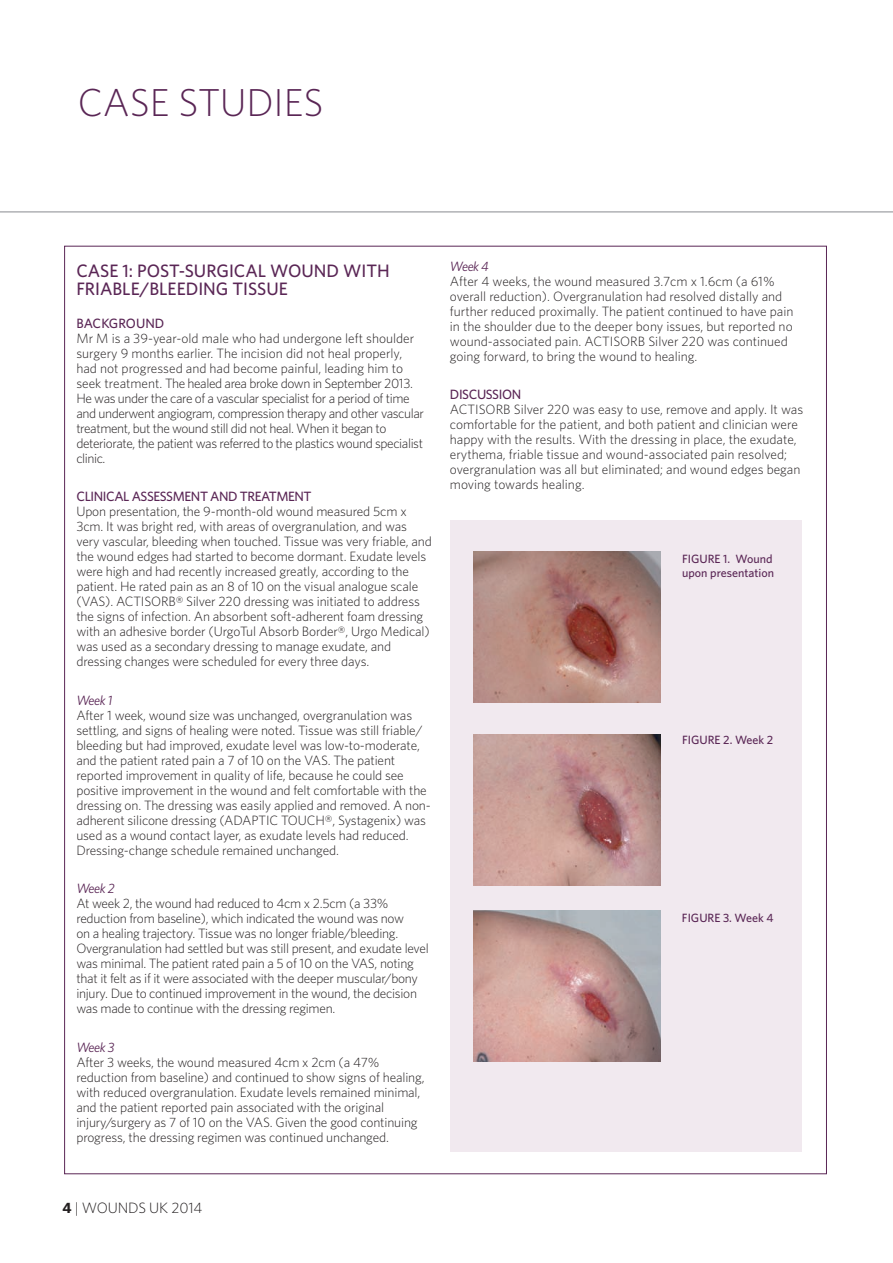
<style>
.page{position:relative;width:893px;height:1263px;background:#fff}
.page>*{position:absolute;margin:0;border:0;box-sizing:border-box;transform-origin:0 0}
.t1{font:300 39px "Whitney";color:#5a2655}
.t2{font:500 18px "Whitney";color:#5a2655}
.t3{font:300 15px "Whitney";letter-spacing:-.01em;color:#231f20}
.t4{font:300 13.5px/15px "Whitney";letter-spacing:-.01em;color:#231f20}
.t5{font:300 13.5px/15px "Whitney";letter-spacing:-.03em;color:#231f20}
.t6{font:500 13.5px "Whitney";letter-spacing:-.03em;color:#5a2655}
.t7{font:italic 13.5px "Whitney";letter-spacing:-.03em;color:#5a2655}
.t8{font:500 12px/14.4px "Whitney";color:#5a2655;text-align:right}
.s1{font-weight:700}
</style>
<div class="page">
<hr style="left:0;top:211px;width:893px;height:2px;background:#b0b1b5">
<div style="left:451px;top:520px;width:351px;height:632px;background:#f1e9ef"></div>
<img style="left:473px;top:551px;width:188px;height:151px">
<img style="left:473px;top:735px;width:188px;height:150px">
<img style="left:473px;top:910px;width:188px;height:151px">
<h1 class="t1" style="left:78px;top:80px;width:48px">Case</h1>
<h1 class="t1" style="left:179px;top:80px;width:22px">studies</h1>
<h2 class="t2" style="left:76px;top:259px;width:169px">CASE 1: POST -SURGICAL</h2>
<h2 class="t2" style="left:270px;top:259px;width:121px">WOUND WITH</h2>
<h2 class="t2" style="left:76px;top:277px;width:35px">FRIABLE</h2>
<h2 class="t2" style="left:140px;top:277px;width:20px">/BLEE</h2>
<h2 class="t2" style="left:186px;top:277px;width:101px">DING TISSUE</h2>
<p class="t6" style="left:76px;top:315px;width:37px">BACKGROUND</p>
<p class="t5" style="left:76px;top:330px;width:349px">Mr M is a 39-year-old male who had undergone left shoulder surgery 9 months earlier. The incision did not heal properly, had not progressed and had become painful, leading him to seek treatment. The healed area broke down in September 2013.<br>He was under the care of a vascular specialist for a period of time and underwent angiogram, compression therapy and other vascular treatment, but the wound still did not heal. When it began to deteriorate, the patient was referred to the plastics wound specialist clinic.</p>
<p class="t6" style="left:76px;top:488px;width:148px">CLINI CAL ASSESSMENT AND</p>
<p class="t6" style="left:240px;top:488px;width:73px">TREATMENT</p>
<p class="t4" style="left:76px;top:504px;width:357px">Upon presentation, the 9-month-old wound measured 5cm x 3cm. It was bright red, with areas of overgranulation, and was very vascular, bleeding when touched. Tissue was very friable, and the wound edges had started to become dormant. Exudate levels were high and had recently increased greatly, according to the patient. He rated pain as an 8 of 10 on the visual analogue scale (VAS). ACTISORB® Silver 220 dressing was initiated to address the signs of infection. An absorbent soft-adherent foam dressing with an adhesive border (UrgoTul Absorb Border®, Urgo Medical) was used as a secondary dressing to manage exudate, and dressing changes were scheduled for every three days.</p>
<p class="t7" style="left:76px;top:692px;width:37px">Week 1</p>
<p class="t4" style="left:76px;top:707px;width:356px">After 1 week, wound size was unchanged, overgranulation was settling, and signs of healing were noted. Tissue was still friable/ bleeding but had improved, exudate level was low-to-moderate, and the patient rated pain a 7 of 10 on the VAS. The patient reported improvement in quality of life, because he could see positive improvement in the wound and felt comfortable with the dressing on. The dressing was easily applied and removed. A non&shy;adherent silicone dressing (ADAPTIC TOUCH®, Systagenix) was used as a wound contact layer, as exudate levels had reduced.<br>Dressing-change schedule remained unchanged.</p>
<p class="t7" style="left:76px;top:880px;width:40px">Week 2</p>
<p class="t4" style="left:76px;top:896px;width:354px">At week 2, the wound had reduced to 4cm x 2.5cm (a 33% reduction from baseline), which indicated the wound was now<br>on a healing trajectory. Tissue was no longer friable/bleeding.<br>Overgranulation had settled but was still present, and exudate level was minimal. The patient rated pain a 5 of 10 on the VAS, noting that it felt as if it were associated with the deeper muscular/bony injury. Due to continued improvement in the wound, the decision was made to continue with the dressing regimen.</p>
<p class="t7" style="left:76px;top:1039px;width:40px">Week 3</p>
<p class="t4" style="left:76px;top:1054px;width:350px">After 3 weeks, the wound measured 4cm x 2cm (a 47% reduction from baseline) and continued to show signs of healing, with reduced overgranulation. Exudate levels remained minimal, and the patient reported pain associated with the original injury/surgery as 7 of 10 on the VAS. Given the good continuing progress, the dressing regimen was continued unchanged.</p>
<p class="t7" style="left:450px;top:258px;width:41px">Week 4</p>
<p class="t4" style="left:450px;top:273px;width:345px">After 4 weeks, the wound measured 3.7cm x 1.6cm (a 61% overall reduction). Overgranulation had resolved distally and further reduced proximally. The patient continued to have pain in the shoulder due to the deeper bony issues, but reported no wound-associated pain. ACTISORB Silver 220 was continued going forward, to bring the wound to healing.</p>
<p class="t6" style="left:450px;top:386px;width:73px">DISC USS ION</p>
<p class="t4" style="left:450px;top:402px;width:355px">ACTISORB Silver 220 was easy to use, remove and apply. It was comfortable for the patient, and both patient and clinician were happy with the results. With the dressing in place, the exudate, erythema, friable tissue and wound-associated pain resolved; overgranulation was all but eliminated; and wound edges began moving towards healing.</p>
<p class="t8" style="left:682px;top:551px;width:93px">E 1. WOUND<br>UPON PRESENTATION</p>
<p class="t8" style="left:682px;top:551px;width:8px">FIGUR</p>
<p class="t8" style="left:682px;top:733px;width:8px">FIGUR</p>
<p class="t8" style="left:715px;top:733px;width:60px">E 2. WEEK 2</p>
<p class="t8" style="left:682px;top:910px;width:8px">FIGUR</p>
<p class="t8" style="left:714px;top:910px;width:61px">E 3. WEEK 4</p>
<p class="t3" style="left:62px;top:1199px;width:142px"><span class="s1">4</span> | WOUNDS UK 2014</p>
</div>
